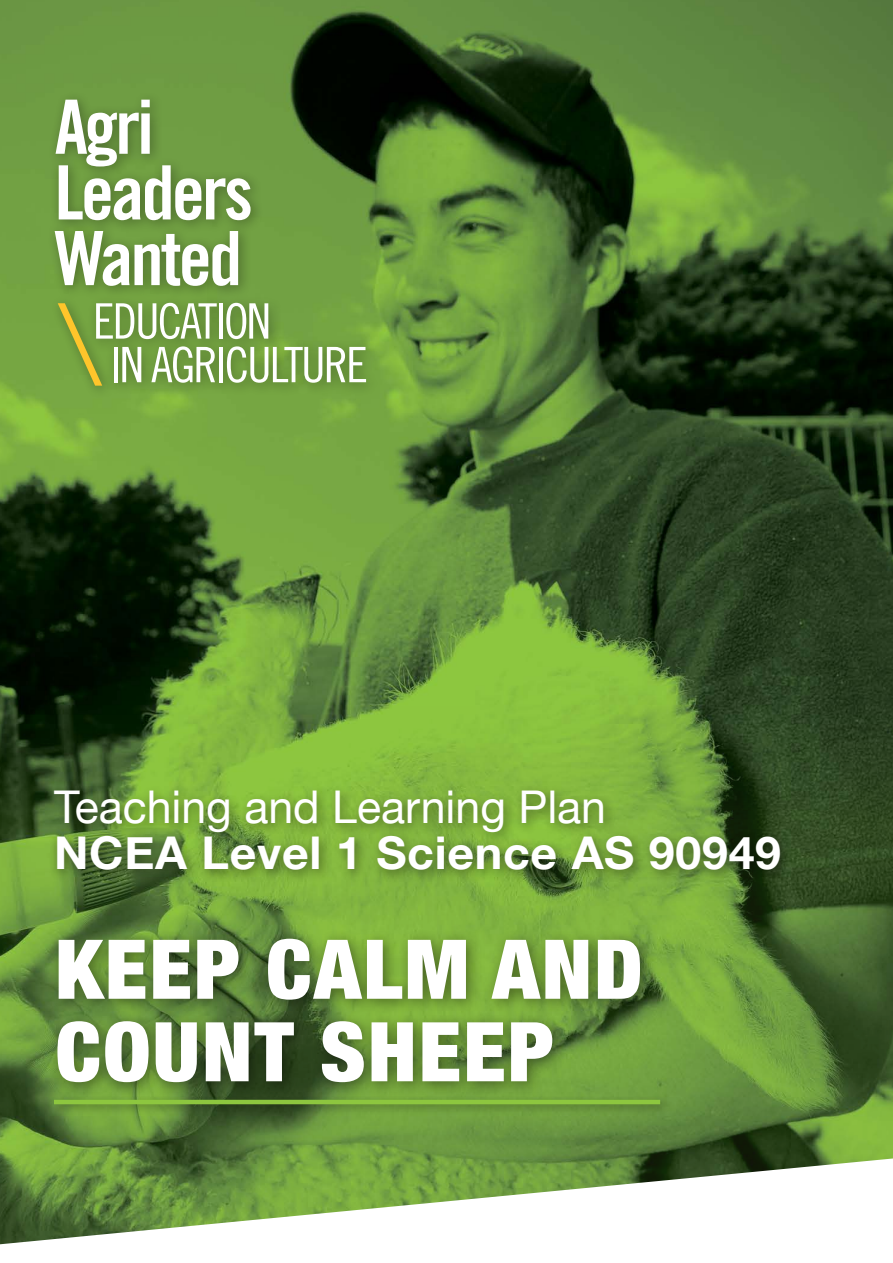
<style>
.page{position:relative;width:893px;height:1263px;background:#fff}
.page>*{position:absolute;margin:0;border:0;box-sizing:border-box;transform-origin:0 0}
.t1{font:900 condensed 82.5px/82.5px "Helvetica Neue";letter-spacing:.025em;color:#fff}
.t2{font:700 45.15px "Helvetica Neue";letter-spacing:.015em;color:#fff}
.t3{font:45.15px "Helvetica Neue";color:#fff}
</style>
<div class="page">
<img style="left:0;top:0;width:893px;height:678px">
<svg style="left:0;top:678px;width:893px;height:480px;background:#5e8634"></svg>
<svg style="left:0;top:1158px;width:893px;height:87px"></svg>
<div style="left:47px;top:783px;width:746px;height:100px;background:#000;opacity:.44"></div>
<div style="left:47px;top:91px;width:333px;height:309px;background:#000;opacity:.33"></div>
<svg style="left:56px;top:100px;width:195px;height:120px"></svg>
<svg style="left:55px;top:231px;width:183px;height:55px"></svg>
<hr style="left:219px;top:303px;width:4px;height:36px;background:#fff">
<svg style="left:226px;top:303px;width:42px;height:36px"></svg>
<svg style="left:58px;top:303px;width:159px;height:83px"></svg>
<hr style="left:219px;top:347px;width:4px;height:35px;background:#fff">
<svg style="left:227px;top:346px;width:139px;height:37px"></svg>
<div style="left:46px;top:928px;width:611px;height:171px;background:#000;opacity:.44"></div>
<div style="left:49px;top:1095px;width:622px;height:20px;background:#000;opacity:.33"></div>
<hr style="left:54px;top:1100px;width:606px;height:4px;background:#8dc63f">
<p class="t3" style="left:54px;top:774px;width:554px">Teaching and Learning Plan</p>
<p class="t2" style="left:54px;top:818px;width:729px">NCEA Level 1 Science AS 90949</p>
<h1 class="t1" style="left:56px;top:923px;width:589px">KEEP CALM AND<br>COUNT SHEEP</h1>
</div>
